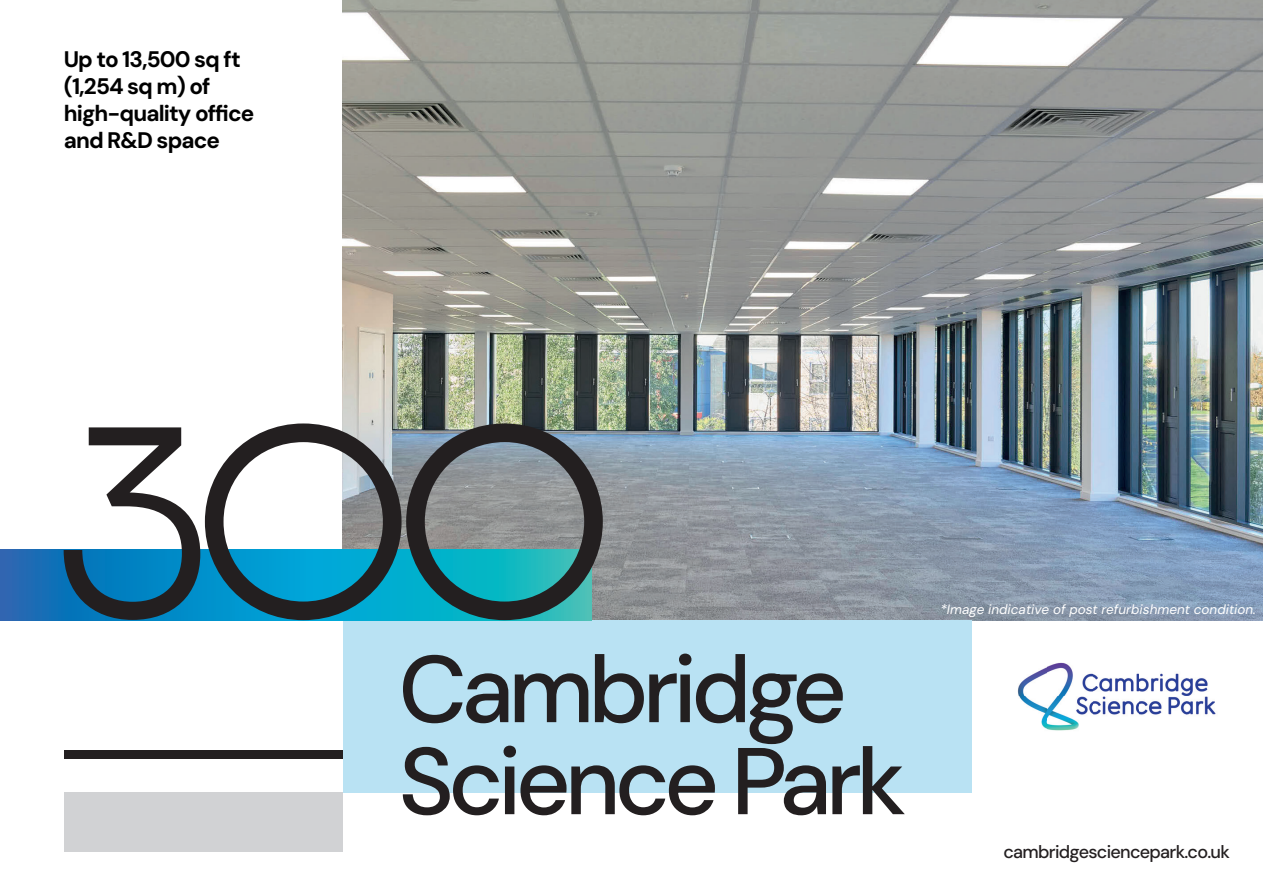
<style>
.page{position:relative;width:1263px;height:893px;background:#fff}
.page>*{position:absolute;margin:0;border:0;box-sizing:border-box;transform-origin:0 0}
.t1{font:300 229.95px "Dazzle Unicase";color:#231f20}
.t2{font:700 22.5px/27px "DM Sans";letter-spacing:-.04em;color:#000}
.t3{font:500 18px "DM Sans";letter-spacing:-.04em;color:#231f20}
.t4{font:italic 13.5px "DM Sans 18 pt";color:#fff}
</style>
<div class="page">
<img style="left:342px;top:0;width:921px;height:620px">
<div style="left:343px;top:620px;width:628px;height:172px;background:#b9e2f3"></div>
<svg style="left:0;top:550px;width:591px;height:70px;background:#0a9bc6"></svg>
<svg style="left:403px;top:654px;width:502px;height:161px"></svg>
<img style="left:1017px;top:662px;width:199px;height:69px">
<div style="left:64px;top:750px;width:278px;height:8px;background:#231f20"></div>
<div style="left:64px;top:792px;width:279px;height:60px;background:#d1d2d4"></div>
<p class="t2" style="left:64px;top:46px;width:192px">Up to 13,500 sq ft (1,254 sq m) of high-quality office and R&amp;D space</p>
<h1 class="t1" style="left:58px;top:355px;width:553px">300</h1>
<p class="t4" style="left:940px;top:601px;width:317px">*Image indicative of post refurbishment condition.</p>
<p class="t3" style="left:1003px;top:840px;width:228px">cambridgesciencepark.co.uk</p>
</div>
